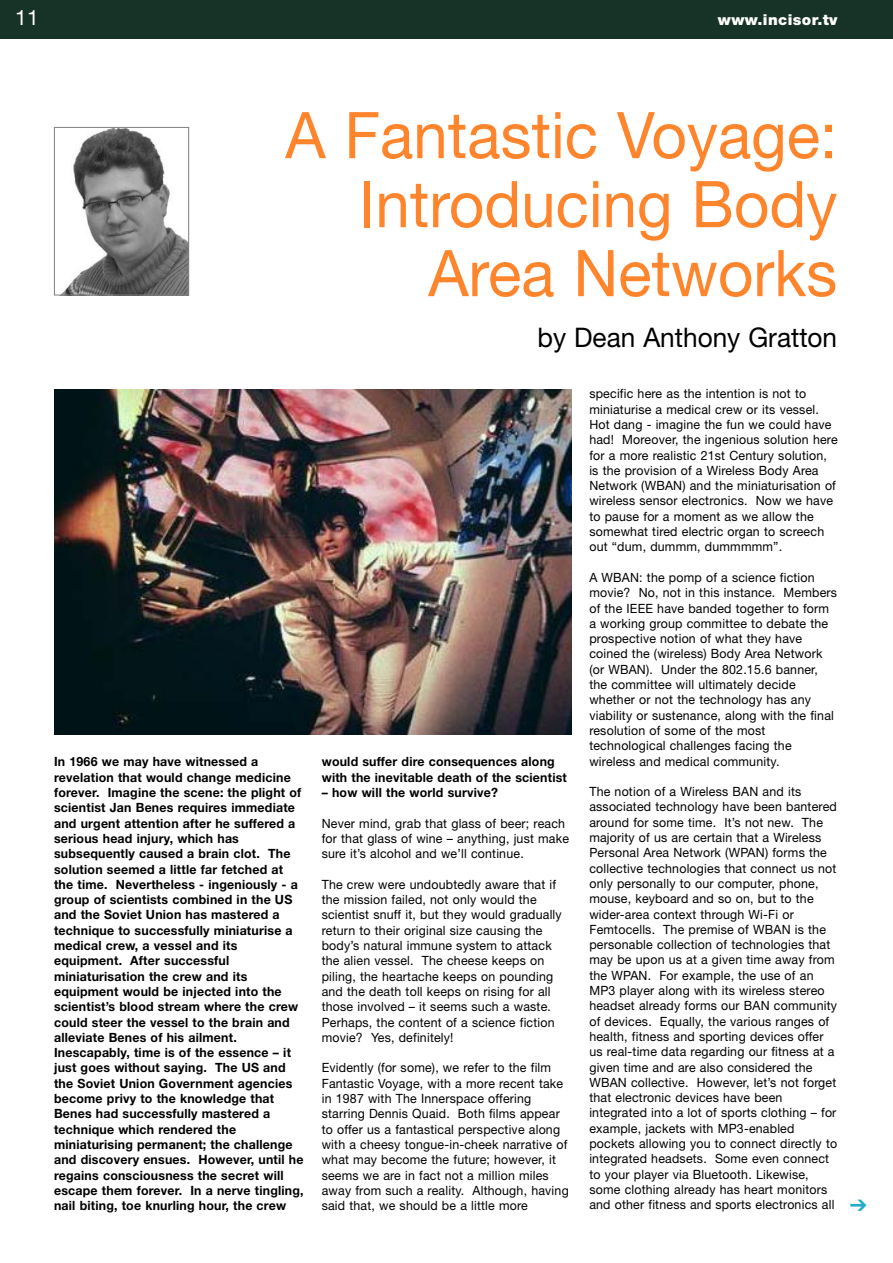
<style>
.page{position:relative;width:893px;height:1263px;background:#fff}
.page>*{position:absolute;margin:0;border:0;box-sizing:border-box;transform-origin:0 0}
.t1{font:64.5px/69px "Helvetica Neue";color:#ff852d;text-align:right;scale:.96 1}
.t2{font:27px "Helvetica Neue";color:#000}
.t3{font:21px "Helvetica Neue";color:#fff}
.t4{font:900 15px "Helvetica Neue";letter-spacing:.025em;color:#fff}
.t5{font:12.75px/15.3px "Helvetica Neue";letter-spacing:.015em;color:#000}
.t6{font:700 12.75px/15.3px "Helvetica Neue";letter-spacing:.015em;color:#000}
.s1{color:#23accd}
</style>
<div class="page">
<div style="left:0;top:0;width:892px;height:38px;background:#173226"></div>
<img style="left:54px;top:390px;width:517px;height:345px">
<img style="left:62px;top:129px;width:125px;height:164px">
<div style="left:54px;top:127px;width:135px;height:168px;border:1px solid #808080"></div>
<h3 class="t3" style="left:15px;top:10px;width:25px">11</h3>
<p class="t4" style="left:718px;top:15px;width:121px">www.incisor.tv</p>
<h1 class="t1" style="left:285px;top:107px;width:576px">A Fantastic Voyage:<br>Introducing Body<br>Area Networks</h1>
<h2 class="t2" style="left:537px;top:328px;width:301px">by Dean Anthony Gratton</h2>
<p class="t6" style="left:54px;top:755px;width:251px">In 1966 we may have witnessed a revelation that would change medicine forever. Imagine the scene: the plight of scientist Jan Benes requires immediate and urgent attention after he suffered a serious head injury, which has subsequently caused a brain clot. The solution seemed a little far fetched at the time. Nevertheless - ingeniously - a group of scientists combined in the US and the Soviet Union has mastered a technique to successfully miniaturise a medical crew, a vessel and its equipment. After successful miniaturisation the crew and its equipment would be injected into the scientist’s blood stream where the crew could steer the vessel to the brain and alleviate Benes of his ailment.<br>Inescapably, time is of the essence – it just goes without saying. The US and the Soviet Union Government agencies become privy to the knowledge that Benes had successfully mastered a technique which rendered the miniaturising permanent; the challenge and discovery ensues. However, until he regains consciousness the secret will escape them forever. In a nerve tingling, nail biting, toe knurling hour, the crew</p>
<p class="t6" style="left:322px;top:755px;width:247px">would suffer dire consequences along with the inevitable death of the scientist</p>
<p class="t6" style="left:322px;top:786px;width:178px">– how will the world survive?</p>
<p class="t5" style="left:322px;top:817px;width:249px">Never mind, grab that glass of beer; reach for that glass of wine – anything, just make sure it’s alcohol and we’ll continue.</p>
<p class="t5" style="left:322px;top:878px;width:241px">The crew were undoubtedly aware that if the mission failed, not only would the scientist snuff it, but they would gradually return to their original size causing the body’s natural immune system to attack the alien vessel. The cheese keeps on piling, the heartache keeps on pounding and the death toll keeps on rising for all those involved – it seems such a waste.<br>Perhaps, the content of a science fiction movie? Yes, definitely!</p>
<p class="t5" style="left:322px;top:1061px;width:248px">Evidently (for some), we refer to the film Fantastic Voyage, with a more recent take in 1987 with The Innerspace offering starring Dennis Quaid. Both films appear to offer us a fantastical perspective along with a cheesy tongue-in-cheek narrative of what may become the future; however, it seems we are in fact not a million miles away from such a reality. Although, having said that, we should be a little more</p>
<p class="t5" style="left:589px;top:387px;width:250px">specific here as the intention is not to miniaturise a medical crew or its vessel.<br>Hot dang - imagine the fun we could have had! Moreover, the ingenious solution here for a more realistic 21st Century solution, is the provision of a Wireless Body Area Network (WBAN) and the miniaturisation of wireless sensor electronics. Now we have to pause for a moment as we allow the somewhat tired electric organ to screech out “dum, dummm, dummmmm”.</p>
<p class="t5" style="left:589px;top:571px;width:249px">A WBAN: the pomp of a science fiction movie? No, not in this instance. Members of the IEEE have banded together to form a working group committee to debate the prospective notion of what they have coined the (wireless) Body Area Network (or WBAN). Under the 802.15.6 banner, the committee will ultimately decide whether or not the technology has any viability or sustenance, along with the final resolution of some of the most technological challenges facing the wireless and medical community.</p>
<p class="t5" style="left:589px;top:785px;width:279px">The notion of a Wireless BAN and its<br>associated technology have been bantered around for some time. It’s not new. The majority of us are certain that a Wireless Personal Area Network (WPAN) forms the collective technologies that connect us not<br>only personally to our computer, phone,<br>mouse, keyboard and so on, but to the wider-area context through Wi-Fi or<br>Femtocells. The premise of WBAN is the personable collection of technologies that<br>may be upon us at a given time away from<br>the WPAN. For example, the use of an<br>MP3 player along with its wireless stereo headset already forms our BAN community<br>of devices. Equally, the various ranges of health, fitness and sporting devices offer<br>us real-time data regarding our fitness at a given time and are also considered the<br>WBAN collective. However, let’s not forget<br>that electronic devices have been<br>integrated into a lot of sports clothing – for example, jackets with MP3-enabled<br>pockets allowing you to connect directly to integrated headsets. Some even connect<br>to your player via Bluetooth. Likewise,<br>some clothing already has heart monitors<br>and other fitness and sports electronics all <span class="s1">➔</span></p>
</div>
